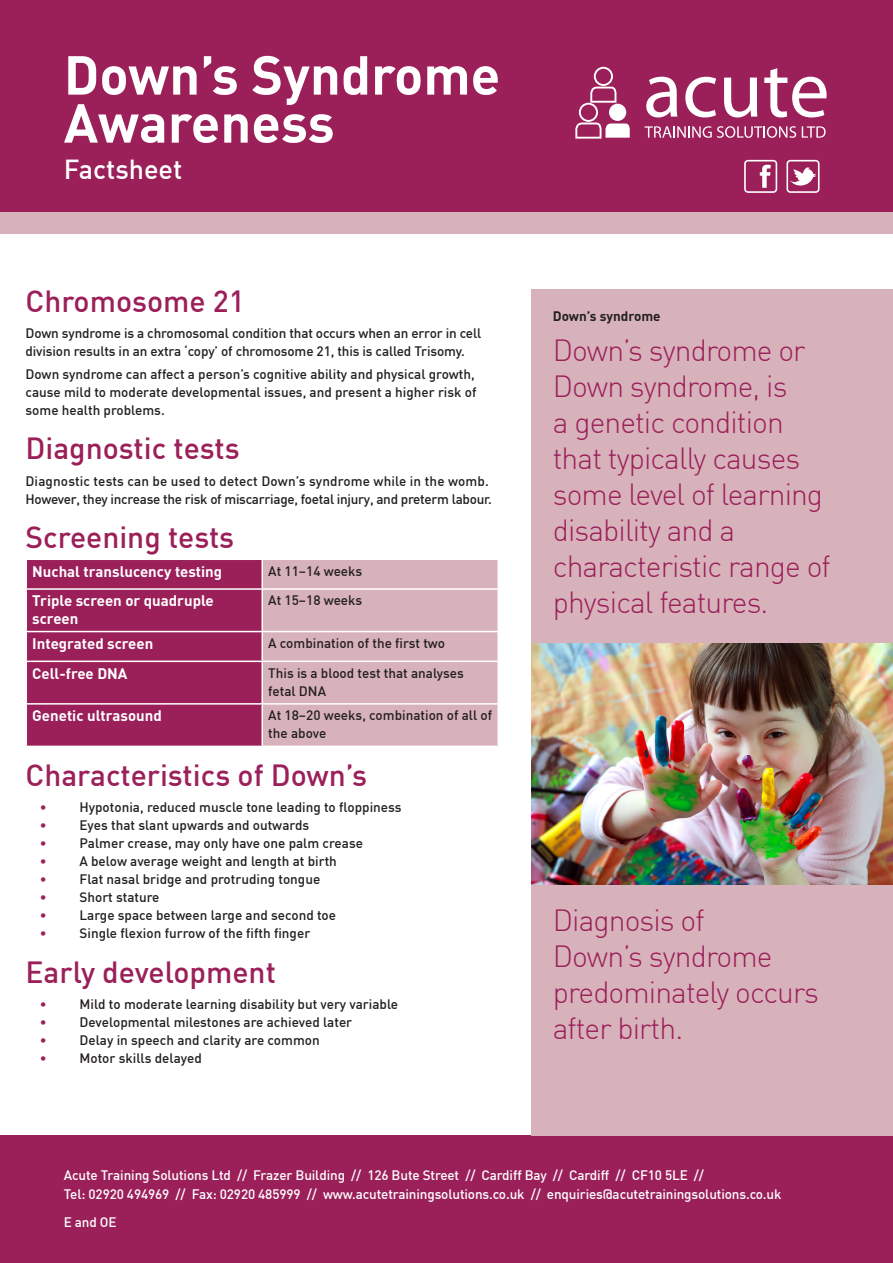
<style>
.page{position:relative;width:893px;height:1263px;background:#fff}
.page>*{position:absolute;margin:0;border:0;box-sizing:border-box;transform-origin:0 0}
.t1{font:700 54px "DIN";color:#fff}
.SidePanel_Statement{font:300 30px/36px "DIN";letter-spacing:-.03em;color:#9b205a}
.Content_head_Red{font:500 30px "DIN";color:#9b205a}
.t2{font:500 27px "DIN";color:#fff}
.Table_Headers_White{font:700 15px/18px "DIN";color:#fff}
.Body{font:500 13.5px/18px "DIN";color:#231f20}
.t3{font:500 13.5px/19.5px "DIN";letter-spacing:-.01em;color:#fff}
.Body-2{font:500 13.5px/18px "DIN";letter-spacing:-.02em;color:#231f20}
.Body_Sub_head{font:700 13.5px "DIN";color:#231f20}
.t4{font:500 13.5px "DIN";color:#9b205a}
</style>
<div class="page">
<div style="left:0;top:1135px;width:893px;height:128px;background:#9b205a"></div>
<div style="left:0;top:0;width:893px;height:213px;background:#9b205a"></div>
<svg style="left:646px;top:77px;width:31px;height:40px"></svg>
<svg style="left:685px;top:77px;width:31px;height:40px"></svg>
<svg style="left:724px;top:78px;width:33px;height:39px"></svg>
<svg style="left:764px;top:68px;width:63px;height:49px"></svg>
<svg style="left:644px;top:126px;width:152px;height:12px"></svg>
<svg style="left:802px;top:126px;width:24px;height:12px"></svg>
<div style="left:609px;top:104px;width:17px;height:17px;background:#fff;border-radius:50%"></div>
<svg style="left:575px;top:122px;width:55px;height:17px"></svg>
<div style="left:579px;top:103px;width:19px;height:19px;border:2px solid #fff;border-radius:50%"></div>
<svg style="left:589px;top:86px;width:28px;height:18px"></svg>
<div style="left:594px;top:67px;width:19px;height:19px;border:2px solid #fff;border-radius:50%"></div>
<div style="left:0;top:213px;width:893px;height:21px;background:#d8b2bb"></div>
<svg style="left:744px;top:160px;width:33px;height:33px"></svg>
<svg style="left:786px;top:160px;width:33px;height:33px"></svg>
<div style="left:531px;top:289px;width:362px;height:846px;background:#d8b2bb"></div>
<svg style="left:26px;top:559px;width:472px;height:187px;background:#bb6c8d"></svg>
<hr style="left:262px;top:631px;width:237px;height:1px;background:#fff">
<hr style="left:261px;top:632px;width:2px;height:29px;background:#fff">
<hr style="left:497px;top:632px;width:2px;height:29px;background:#fff">
<hr style="left:26px;top:661px;width:236px;height:1px;background:#fff">
<hr style="left:26px;top:662px;width:1px;height:41px;background:#fff">
<hr style="left:262px;top:661px;width:237px;height:1px;background:#fff">
<hr style="left:261px;top:662px;width:2px;height:41px;background:#fff">
<hr style="left:497px;top:662px;width:2px;height:41px;background:#fff">
<hr style="left:26px;top:703px;width:236px;height:2px;background:#fff">
<hr style="left:26px;top:705px;width:1px;height:41px;background:#fff">
<hr style="left:262px;top:703px;width:237px;height:2px;background:#fff">
<hr style="left:261px;top:705px;width:2px;height:41px;background:#fff">
<hr style="left:497px;top:705px;width:2px;height:41px;background:#fff">
<img style="left:531px;top:643px;width:362px;height:241px">
<p class="t1" style="left:64px;top:40px;width:438px">Down’s Syndrome</p>
<p class="t1" style="left:64px;top:88px;width:272px">Awareness</p>
<p class="t2" style="left:64px;top:152px;width:120px">Factsheet</p>
<p class="Content_head_Red" style="left:26px;top:282px;width:221px">Chromosome 21</p>
<p class="Body" style="left:26px;top:324px;width:457px">Down syndrome is a chromosomal condition that occurs when an error in cell division results in an extra ‘copy’ of chromosome 21, this is called Trisomy.</p>
<p class="Body" style="left:26px;top:364px;width:453px">Down syndrome can affect a person’s cognitive ability and physical growth, cause mild to moderate developmental issues, and present a higher risk of some health problems.</p>
<p class="Content_head_Red" style="left:26px;top:429px;width:216px">Diagnostic tests</p>
<p class="Body-2" style="left:26px;top:471px;width:468px">Diagnostic tests can be used to detect Down’s syndrome while in the womb.<br>However, they increase the risk of miscarriage, foetal injury, and preterm labour.</p>
<p class="Content_head_Red" style="left:26px;top:518px;width:210px">Screening tests</p>
<p class="Table_Headers_White" style="left:32px;top:562px;width:191px">Nuchal translucency testing</p>
<p class="Body" style="left:268px;top:561px;width:96px">At 11–14 weeks</p>
<p class="Table_Headers_White" style="left:32px;top:591px;width:183px">Triple screen or quadruple screen</p>
<p class="Body" style="left:268px;top:591px;width:96px">At 15–18 weeks</p>
<p class="Table_Headers_White" style="left:32px;top:634px;width:123px">Integrated screen</p>
<p class="Body" style="left:268px;top:633px;width:178px">A combination of the first two</p>
<p class="Table_Headers_White" style="left:32px;top:664px;width:97px">Cell-free DNA</p>
<p class="Body" style="left:268px;top:663px;width:197px">This is a blood test that analyses fetal DNA</p>
<p class="Table_Headers_White" style="left:32px;top:706px;width:131px">Genetic ultrasound</p>
<p class="Body" style="left:268px;top:706px;width:226px">At 18–20 weeks, combination of all of the above</p>
<p class="Content_head_Red" style="left:26px;top:756px;width:343px">Characteristics of Down’s</p>
<p class="t4" style="left:40px;top:799px;width:8px">•</p>
<p class="Body" style="left:80px;top:798px;width:324px">Hypotonia, reduced muscle tone leading to floppiness</p>
<p class="t4" style="left:40px;top:817px;width:8px">•</p>
<p class="Body" style="left:80px;top:816px;width:231px">Eyes that slant upwards and outwards</p>
<p class="t4" style="left:40px;top:835px;width:8px">•</p>
<p class="Body" style="left:80px;top:834px;width:285px">Palmer crease, may only have one palm crease</p>
<p class="t4" style="left:40px;top:853px;width:8px">•</p>
<p class="Body" style="left:80px;top:852px;width:259px">A below average weight and length at birth</p>
<p class="t4" style="left:40px;top:871px;width:8px">•</p>
<p class="Body" style="left:80px;top:870px;width:242px">Flat nasal bridge and protruding tongue</p>
<p class="t4" style="left:40px;top:889px;width:8px">•</p>
<p class="Body" style="left:80px;top:888px;width:82px">Short stature</p>
<p class="t4" style="left:40px;top:907px;width:8px">•</p>
<p class="Body" style="left:80px;top:906px;width:258px">Large space between large and second toe</p>
<p class="t4" style="left:40px;top:925px;width:8px">•</p>
<p class="Body" style="left:80px;top:924px;width:232px">Single flexion furrow of the fifth finger</p>
<p class="Content_head_Red" style="left:26px;top:953px;width:252px">Early development</p>
<p class="t4" style="left:40px;top:996px;width:8px">•</p>
<p class="Body" style="left:80px;top:995px;width:320px">Mild to moderate learning disability but very variable</p>
<p class="t4" style="left:40px;top:1014px;width:8px">•</p>
<p class="Body" style="left:80px;top:1013px;width:274px">Developmental milestones are achieved later</p>
<p class="t4" style="left:40px;top:1032px;width:8px">•</p>
<p class="Body" style="left:80px;top:1031px;width:242px">Delay in speech and clarity are common</p>
<p class="t4" style="left:40px;top:1050px;width:8px">•</p>
<p class="Body" style="left:80px;top:1049px;width:124px">Motor skills delayed</p>
<p class="Body_Sub_head" style="left:553px;top:307px;width:109px">Down’s syndrome</p>
<p class="SidePanel_Statement" style="left:553px;top:332px;width:279px">Down’s syndrome or<br>Down syndrome, is<br>a genetic condition that typically causes some level of learning disability and a characteristic range of physical features.</p>
<p class="SidePanel_Statement" style="left:553px;top:902px;width:268px">Diagnosis of<br>Down’s syndrome predominately occurs after birth.</p>
<p class="t3" style="left:64px;top:1164px;width:719px">Acute Training Solutions Ltd // Frazer Building // 126 Bute Street // Cardiff Bay // Cardiff // CF10 5LE //<br>Tel: 02920 494969 // Fax: 02920 485999 // www.acutetrainingsolutions.co.uk // enquiries@acutetrainingsolutions.co.uk</p>
<p class="t3" style="left:64px;top:1212px;width:54px">E and OE</p>
</div>
